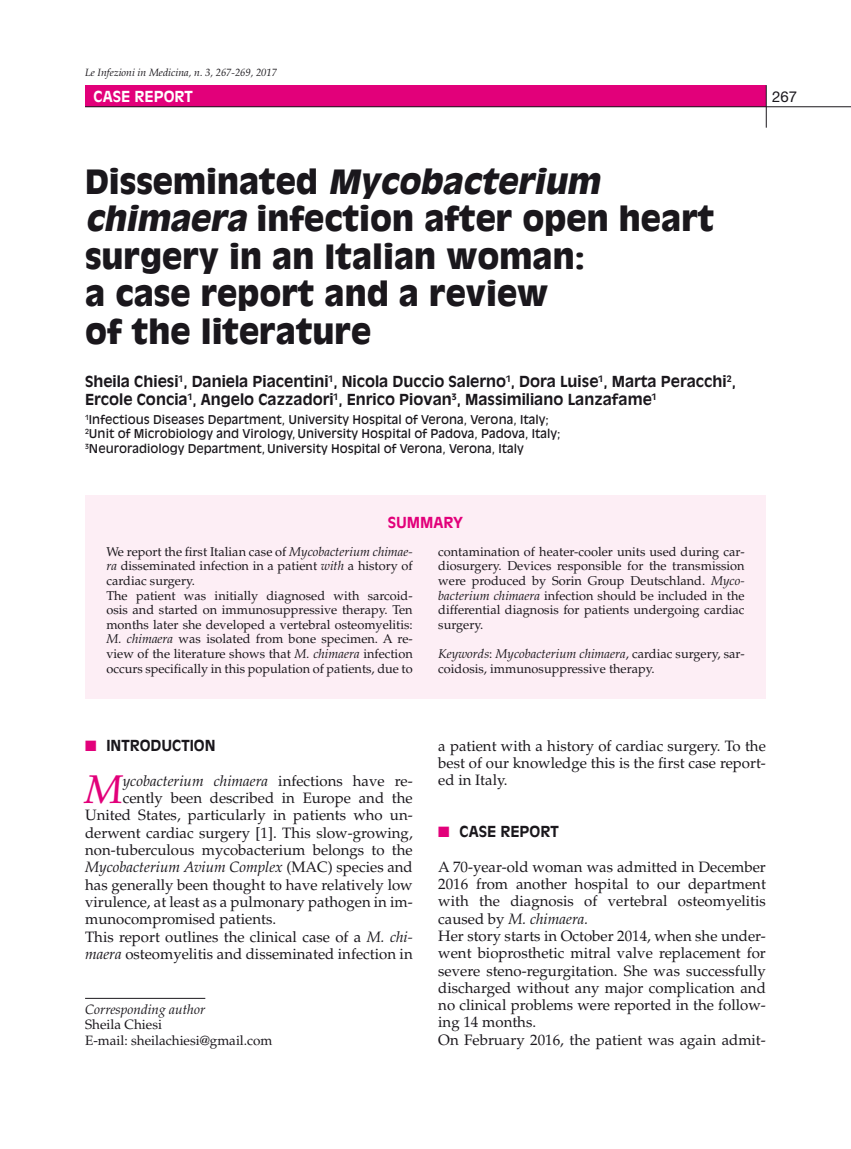
<style>
.page{position:relative;width:851px;height:1149px;background:#fff}
.page>*{position:absolute;margin:0;border:0;box-sizing:border-box;transform-origin:0 0}
.t1{font:italic 500 39.9px "Palatino LT Std";color:#e2007a}
.t2{font:900 33px/37.5px "Antique Olive Std";color:#1a171c}
.t3{font:15px/17.2px "Palatino LT Std";color:#1a171c;text-align:justify}
.t4{font:700 15px/18px "Antique Olive Std";color:#1a171c}
.t5{font:italic 15px "Palatino LT Std";color:#1a171c}
.t6{font:700 15px "Antique Olive Std";color:#fff}
.t7{font:700 15px "Antique Olive Std";color:#e2007a}
.t8{font:15px "Helvetica Neue LT Std";color:#1a171c}
.t9{font:13.5px/15.8px "Palatino LT Std";color:#1a171c}
.t10{font:italic 13.5px "Palatino LT Std";color:#1a171c}
.t11{font:12.75px/14.5px "Palatino LT Std";color:#1a171c}
.t12{font:12px/14.4px "Antique Olive Std";color:#1a171c}
.t13{font:italic 10.5px "Palatino LT Std";color:#1a171c}
.s1{font-style:italic}
.s2{color:#e2007a}
.s3{font-style:normal}
</style>
<div class="page">
<div style="left:85px;top:85px;width:680px;height:21px;background:#e2007a"></div>
<hr style="left:765px;top:85px;width:1px;height:43px;background:#1a171c">
<hr style="left:85px;top:106px;width:765px;height:1px;background:#1a171c">
<hr style="left:85px;top:997px;width:120px;height:1px;background:#1a171c">
<div style="left:85px;top:495px;width:680px;height:203px;background:#fdeef5"></div>
<p class="t13" style="left:85px;top:66px;width:193px">Le Infezioni in Medicina, n. 3, 267-269, 2017</p>
<p class="t6" style="left:94px;top:87px;width:101px">CASE REPORT</p>
<p class="t8" style="left:772px;top:87px;width:27px">267</p>
<h2 class="t2" style="left:85px;top:163px;width:630px">D i s s e m i n a t e d <span class="s1">Mycobacterium chimaera</span> infection after open heart surgery in an Italian woman:<br>a case report and a review<br>of the literature</h2>
<p class="t4" style="left:85px;top:373px;width:652px">Sheila Chiesi<sup>1</sup>, Daniela Piacentini<sup>1</sup>, Nicola Duccio Salerno<sup>1</sup>, Dora Luise<sup>1</sup>, Marta Peracchi<sup>2</sup>,<br>Ercole Concia<sup>1</sup>, Angelo Cazzadori<sup>1</sup>, Enrico Piovan<sup>3</sup>, Massimiliano Lanzafame<sup>1</sup></p>
<p class="t12" style="left:85px;top:412px;width:477px"><sup>1</sup>Infectious Diseases Department, University Hospital of Verona, Verona, Italy;<br><sup>2</sup>Unit of Microbiology and Virology, University Hospital of Padova, Padova, Italy;<br><sup>3</sup>Neuroradiology Department, University Hospital of Verona, Verona, Italy</p>
<p class="t7" style="left:387px;top:513px;width:77px">SUMMARY</p>
<p class="t11" style="left:438px;top:544px;width:308px;text-align:justify">contamination of heater-cooler units used during car&shy;diosurgery. Devices responsible for the transmission were produced by Sorin Group Deutschland. <span class="s1">Myco&shy;bacterium chimaera</span> infection should be included in the differential diagnosis for patients undergoing cardiac surgery.</p>
<p class="t11" style="left:438px;top:646px;width:308px"><span class="s1">Keywords</span>: <span class="s1">Mycobacterium chimaera</span>, cardiac surgery, sar&shy;coidosis, immunosuppressive therapy.</p>
<p class="t11" style="left:106px;top:544px;width:308px">We report the first Italian case of <span class="s1">Mycobacterium chimae&shy;ra</span> disseminated infection in a patient <span class="s1">with</span> a history of cardiac surgery.<br>The patient was initially diagnosed with sarcoid&shy;osis and started on immunosuppressive therapy. Ten months later she developed a vertebral osteomyelitis:<br><span class="s1">M. chimaera</span> was isolated from bone specimen. A re&shy;view of the literature shows that <span class="s1">M. chimaera</span> infection occurs specifically in this population of patients, due to</p>
<p class="t4" style="left:85px;top:736px;width:132px"><span class="s2">■</span> INTRODUCTION</p>
<h1 class="t1" style="left:85px;top:766px;width:39px">M</h1>
<p class="t5" style="left:123px;top:771px;width:291px">ycobacterium chimaera <span class="s3">infections have re-</span></p>
<p class="t3" style="left:123px;top:789px;width:291px">cently been described in Europe and the</p>
<p class="t3" style="left:85px;top:806px;width:329px">United States, particularly in patients who un-</p>
<p class="t3" style="left:85px;top:824px;width:329px">derwent cardiac surgery [1]. This slow-growing,</p>
<p class="t3" style="left:85px;top:841px;width:329px">non-tuberculous mycobacterium belongs to the</p>
<p class="t5" style="left:85px;top:858px;width:329px">Mycobacterium Avium Complex <span class="s3">(MAC) species and</span></p>
<p class="t3" style="left:85px;top:875px;width:329px">has generally been thought to have relatively low</p>
<p class="t3" style="left:85px;top:893px;width:329px">virulence, at least as a pulmonary pathogen in im-</p>
<p class="t3" style="left:85px;top:910px;width:192px">munocompromised patients.</p>
<p class="t3" style="left:85px;top:927px;width:329px">This report outlines the clinical case of a <span class="s1">M. chi-</span></p>
<p class="t3" style="left:85px;top:945px;width:329px"><span class="s1">maera</span> osteomyelitis and disseminated infection in</p>
<p class="t10" style="left:85px;top:1000px;width:122px">Corresponding author</p>
<p class="t9" style="left:85px;top:1016px;width:189px">Sheila Chiesi<br>E-mail: sheilachiesi@gmail.com</p>
<p class="t3" style="left:438px;top:736px;width:329px">a patient with a history of cardiac surgery. To the best of our knowledge this is the first case report&shy;ed in Italy.</p>
<p class="t4" style="left:438px;top:822px;width:122px"><span class="s2">■</span> CASE REPORT</p>
<p class="t3" style="left:438px;top:857px;width:329px;text-align:left">A 70-year-old woman was admitted in December 2016 from another hospital to our department with the diagnosis of vertebral osteomyelitis caused by <span class="s1">M. chimaera.<br></span>Her story starts in October 2014, when she under&shy;went bioprosthetic mitral valve replacement for severe steno-regurgitation. She was successfully discharged without any major complication and no clinical problems were reported in the follow&shy;ing 14 months.<br>On February 2016, the patient was again admit-</p>
</div>
